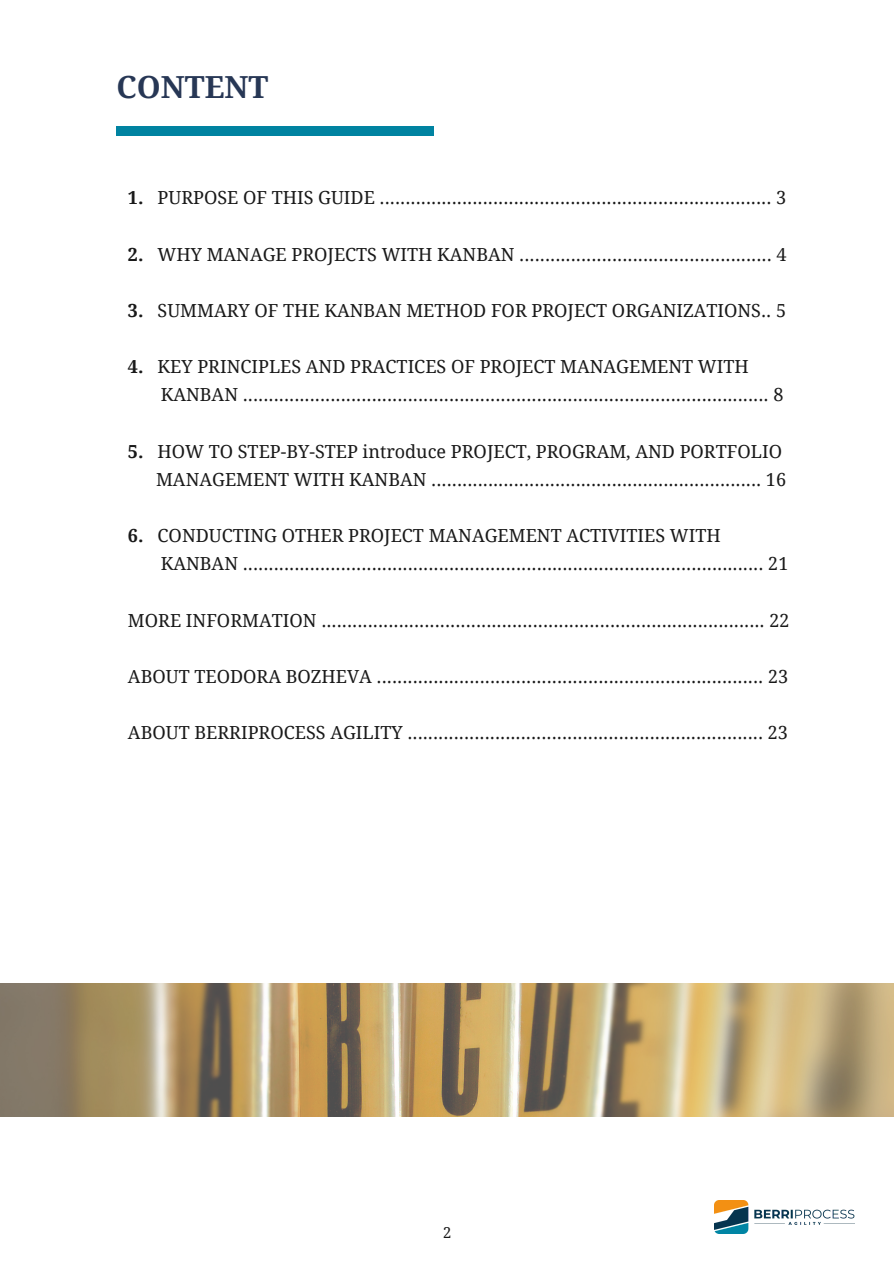
<style>
.page{position:relative;width:894px;height:1264px;background:#fff}
.page>*{position:absolute;margin:0;border:0;box-sizing:border-box;transform-origin:0 0}
.t1{font:700 30.45px "Droid Serif";color:#273755}
.t2{font:18px/28.2px "Droid Serif";color:#191919}
.t3{font:15px "Droid Serif";color:#191919}
.s1{font-weight:700}
</style>
<div class="page">
<div style="left:117px;top:127px;width:317px;height:9px;background:#0083a1"></div>
<img style="left:0;top:983px;width:893px;height:133px">
<img style="left:714px;top:1200px;width:140px;height:33px">
<h1 class="t1" style="left:117px;top:70px;width:153px">CONTENT</h1>
<p class="t2" style="left:128px;top:184px;width:659px"><span class="s1">1.</span> PURPOSE OF THIS GUIDE ............................................................................ 3</p>
<p class="t2" style="left:128px;top:240px;width:660px"><span class="s1">2.</span> WHY MANAGE PROJECTS WITH KANBAN ................................................. 4</p>
<p class="t2" style="left:128px;top:297px;width:659px"><span class="s1">3.</span> SUMMARY OF THE KANBAN METHOD FOR PROJECT ORGANIZATIONS.. 5</p>
<p class="t2" style="left:161px;top:353px;width:624px;text-indent:-33px"><span class="s1">4.</span> KEY PRINCIPLES AND PRACTICES OF PROJECT MANAGEMENT WITH<br>KANBAN ...................................................................................................... 8</p>
<p class="t2" style="left:128px;top:437px;width:659px;text-align:right"><span class="s1">5.</span> HOW TO STEP-BY-STEP introduce PROJECT, PROGRAM, AND PORTFOLIO<br>MANAGEMENT WITH KANBAN ................................................................ 16</p>
<p class="t2" style="left:161px;top:522px;width:629px;text-indent:-33px"><span class="s1">6.</span> CONDUCTING OTHER PROJECT MANAGEMENT ACTIVITIES WITH<br>KANBAN ..................................................................................................... 21</p>
<p class="t2" style="left:128px;top:606px;width:663px">MORE INFORMATION ...................................................................................... 22</p>
<p class="t2" style="left:128px;top:662px;width:661px">ABOUT TEODORA BOZHEVA ........................................................................... 23</p>
<p class="t2" style="left:128px;top:719px;width:661px">ABOUT BERRIPROCESS AGILITY ..................................................................... 23</p>
<p class="t3" style="left:443px;top:1223px;width:10px">2</p>
</div>
